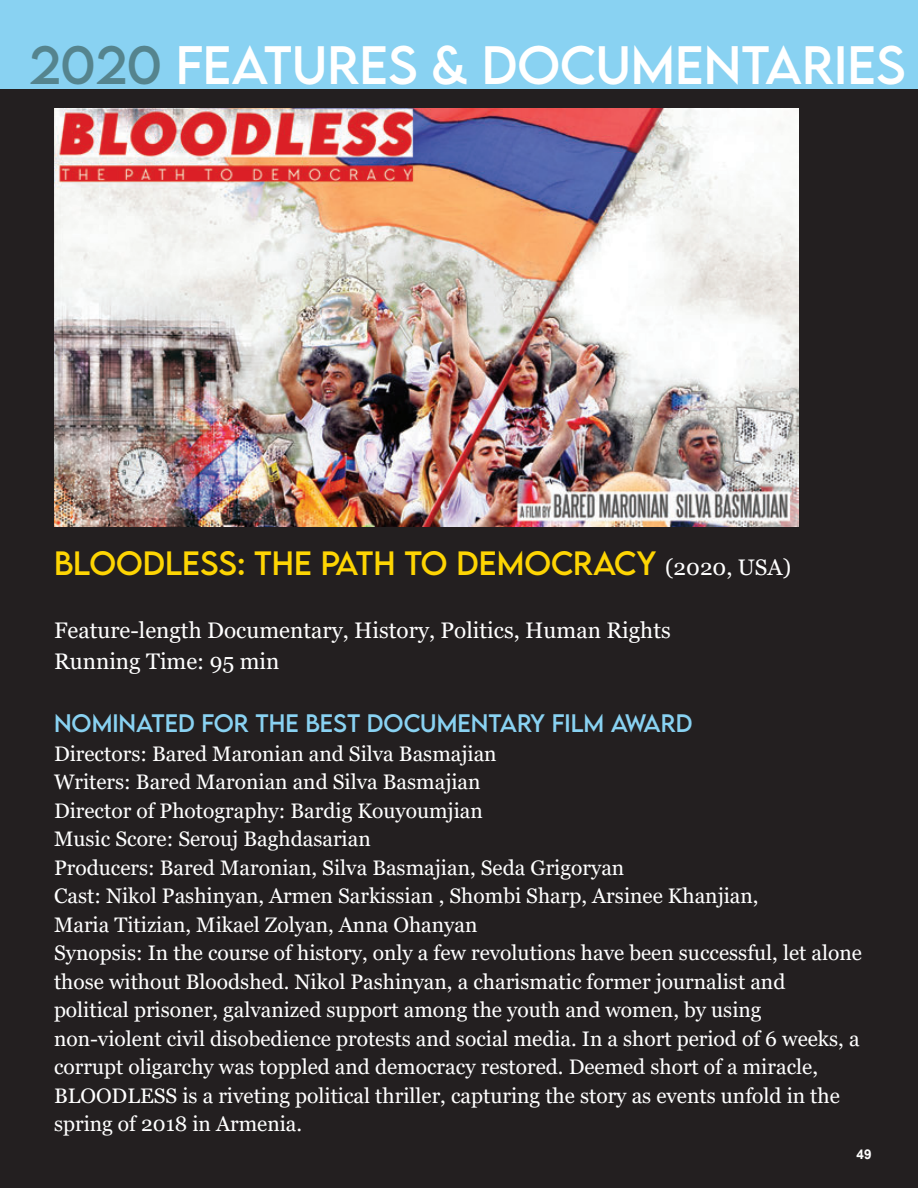
<style>
.page{position:relative;width:918px;height:1188px;background:#fff}
.page>*{position:absolute;margin:0;border:0;box-sizing:border-box;transform-origin:0 0}
.t1{font:48px "LEMONMILK";color:#fff}
.t2{font:30px "LEMONMILK";color:#fed503}
.t3{font:22.5px/31.5px "Georgia";color:#fff}
.t4{font:22.5px "LEMONMILK";color:#89d2f2}
.t5{font:21px/28.5px "Georgia";color:#fff}
.t6{font:700 13.5px "Arial";color:#fff}
.s1{color:#55848e}
.s2{font-family:"Georgia";font-size:22.5px;color:#fff}
</style>
<div class="page">
<div style="left:0;top:54px;width:918px;height:1134px;background:#231f20"></div>
<img style="left:54px;top:108px;width:745px;height:419px">
<div style="left:0;top:0;width:918px;height:89px;background:#89d2f2"></div>
<h1 class="t1" style="left:29px;top:34px;width:878px"><span class="s1">2020</span> FEATURES &amp; DOCUMENTARIES</h1>
<h2 class="t2" style="left:54px;top:543px;width:739px">BLOODLESS: THE PATH TO DEMOCRACY <span class="s2">(2020, USA)</span></h2>
<p class="t3" style="left:54px;top:615px;width:618px">Feature-length Documentary, History, Politics, Human Rights<br>Running Time: 95 min</p>
<p class="t4" style="left:54px;top:709px;width:640px">NOMINATED FOR THE BEST DOCUMENTARY FILM AWARD</p>
<p class="t5" style="left:54px;top:740px;width:809px">Directors: Bared Maronian and Silva Basmajian<br>Writers: Bared Maronian and Silva Basmajian<br>Director of Photography: Bardig Kouyoumjian<br>Music Score: Serouj Baghdasarian<br>Producers: Bared Maronian, Silva Basmajian, Seda Grigoryan<br>Cast: Nikol Pashinyan, Armen Sarkissian , Shombi Sharp, Arsinee Khanjian,<br>Maria Titizian, Mikael Zolyan, Anna Ohanyan<br>Synopsis: In the course of history, only a few revolutions have been successful, let alone those without Bloodshed. Nikol Pashinyan, a charismatic former journalist and political prisoner, galvanized support among the youth and women, by using non-violent civil disobedience protests and social media. In a short period of 6 weeks, a corrupt oligarchy was toppled and democracy restored. Deemed short of a miracle, BLOODLESS is a riveting political thriller, capturing the story as events unfold in the spring of 2018 in Armenia.</p>
<p class="t6" style="left:857px;top:1144px;width:17px">49</p>
</div>
